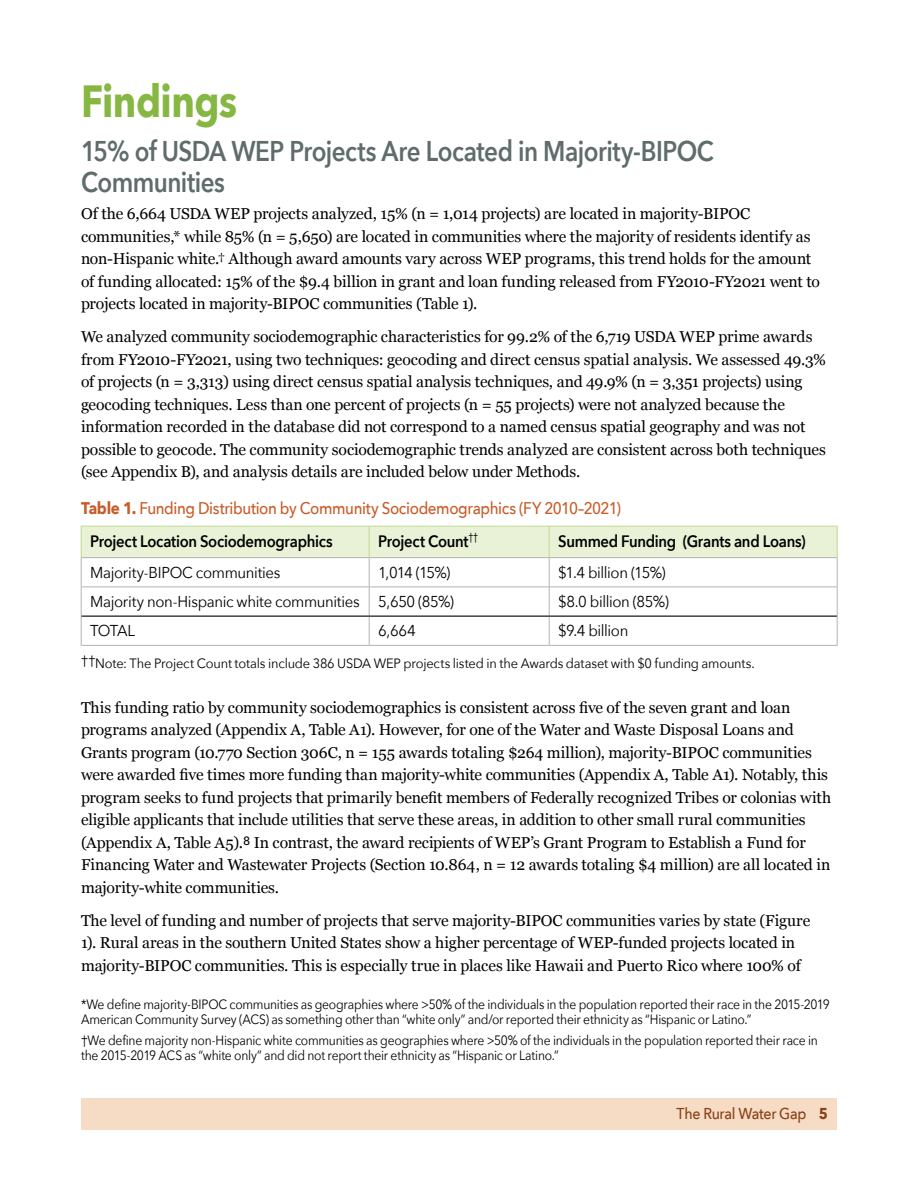
<style>
.page{position:relative;width:918px;height:1188px;background:#fff}
.page>*{position:absolute;margin:0;border:0;box-sizing:border-box;transform-origin:0 0}
.USDA_Paper_subhead{font:700 45px "Avenir Next";letter-spacing:-.015em;color:#86b742;scale:.85 1}
.USDA_paper_subsubhea{font:600 28.5px/31.5px "Avenir Next";letter-spacing:-.02em;color:#5f6c6b;scale:.85 1}
.t1{font:500 16.8px "Avenir Next";letter-spacing:-.025em;color:#c85c28;scale:.9 1}
.t2{font:600 16.5px "Avenir Next";letter-spacing:-.02em;color:#000;scale:.9 1}
.USDA_Paper_Text{font:15.75px/22.5px "Georgia";letter-spacing:-.005em;color:#000}
.t3{font:15.75px "Avenir Next";letter-spacing:-.025em;color:#000;scale:.95 1}
.t4{font:500 15.75px "Avenir Next";letter-spacing:-.02em;color:#894116;scale:.9 1}
.USDA_Paper_Text_Foot{font:13.5px/15px "Avenir Next";letter-spacing:-.02em;color:#000;scale:.9 1}
.USDA_Paper_Text_Foot-2{font:13.5px "Avenir Next";letter-spacing:-.02em;color:#000;scale:.95 1}
.s1{font-weight:700}
</style>
<div class="page">
<div style="left:81px;top:1098px;width:756px;height:32px;background:#f6dbc5"></div>
<hr style="left:81px;top:645px;width:288px;height:1px;background:#b3b3b1">
<hr style="left:369px;top:645px;width:180px;height:1px;background:#b3b3b1">
<hr style="left:549px;top:645px;width:289px;height:1px;background:#b3b3b1">
<svg style="left:81px;top:527px;width:757px;height:118px"></svg>
<hr style="left:81px;top:526px;width:288px;height:1px;background:#c5db9b">
<hr style="left:81px;top:527px;width:1px;height:30px;background:#c5db9b">
<hr style="left:369px;top:526px;width:180px;height:1px;background:#c5db9b">
<hr style="left:369px;top:527px;width:1px;height:30px;background:#c5db9b">
<hr style="left:549px;top:526px;width:289px;height:1px;background:#c5db9b">
<hr style="left:549px;top:527px;width:1px;height:30px;background:#c5db9b">
<hr style="left:837px;top:527px;width:1px;height:30px;background:#c5db9b">
<hr style="left:82px;top:616px;width:287px;height:1px;background:#000">
<hr style="left:369px;top:616px;width:180px;height:1px;background:#000">
<hr style="left:549px;top:616px;width:288px;height:1px;background:#000">
<p class="USDA_Paper_subhead" style="left:81px;top:62px;width:185px">Findings</p>
<p class="USDA_paper_subsubhea" style="left:81px;top:134px;width:746px">15% of USDA WEP Projects Are Located in Majority-BIPOC<br>Communities</p>
<p class="USDA_Paper_Text" style="left:81px;top:202px;width:740px">Of the 6,664 USDA WEP projects analyzed, 15% (n = 1,014 projects) are located in majority-BIPOC communities,* while 85% (n = 5,650) are located in communities where the majority of residents identify as non-Hispanic white.† Although award amounts vary across WEP programs, this trend holds for the amount of funding allocated: 15% of the $9.4 billion in grant and loan funding released from FY2010-FY2021 went to projects located in majority-BIPOC communities (Table 1).</p>
<p class="USDA_Paper_Text" style="left:81px;top:325px;width:747px">We analyzed community sociodemographic characteristics for 99.2% of the 6,719 USDA WEP prime awards from FY2010-FY2021, using two techniques: geocoding and direct census spatial analysis. We assessed 49.3% of projects (n = 3,313) using direct census spatial analysis techniques, and 49.9% (n = 3,351 projects) using geocoding techniques. Less than one percent of projects (n = 55 projects) were not analyzed because the information recorded in the database did not correspond to a named census spatial geography and was not possible to geocode. The community sociodemographic trends analyzed are consistent across both techniques (see Appendix B), and analysis details are included below under Methods.</p>
<p class="t1" style="left:81px;top:494px;width:601px"><span class="s1">Table 1.</span> Funding Distribution by Community Sociodemographics (FY 2010–2021)</p>
<p class="t2" style="left:90px;top:527px;width:271px">Project Location Sociodemographics</p>
<p class="t2" style="left:378px;top:527px;width:112px">Project Count<sup>††</sup></p>
<p class="t2" style="left:558px;top:527px;width:277px">Summed Funding (Grants and Loans)</p>
<p class="t3" style="left:90px;top:559px;width:202px">Majority-BIPOC communities</p>
<p class="t3" style="left:378px;top:559px;width:78px">1,014 (15%)</p>
<p class="t3" style="left:558px;top:559px;width:115px">$1.4 billion (15%)</p>
<p class="t3" style="left:90px;top:588px;width:385px">Majority non-Hispanic white communities 5,650 (85%)</p>
<p class="t3" style="left:558px;top:588px;width:118px">$8.0 billion (85%)</p>
<p class="t3" style="left:90px;top:618px;width:49px">TOTAL</p>
<p class="t3" style="left:378px;top:618px;width:41px">6,664</p>
<p class="t3" style="left:558px;top:618px;width:75px">$9.4 billion</p>
<p class="USDA_Paper_Text_Foot-2" style="left:81px;top:652px;width:710px">††Note: The Project Count totals include 386 USDA WEP projects listed in the Awards dataset with $0 funding amounts.</p>
<p class="USDA_Paper_Text" style="left:81px;top:695px;width:752px">This funding ratio by community sociodemographics is consistent across five of the seven grant and loan programs analyzed (Appendix A, Table A1). However, for one of the Water and Waste Disposal Loans and Grants program (10.770 Section 306C, n = 155 awards totaling $264 million), majority-BIPOC communities were awarded five times more funding than majority-white communities (Appendix A, Table A1). Notably, this program seeks to fund projects that primarily benefit members of Federally recognized Tribes or colonias with eligible applicants that include utilities that serve these areas, in addition to other small rural communities (Appendix A, Table A5).<sup>8</sup> In contrast, the award recipients of WEP’s Grant Program to Establish a Fund for Financing Water and Wastewater Projects (Section 10.864, n = 12 awards totaling $4 million) are all located in majority-white communities.</p>
<p class="USDA_Paper_Text" style="left:81px;top:908px;width:731px">The level of funding and number of projects that serve majority-BIPOC communities varies by state (Figure<br>1). Rural areas in the southern United States show a higher percentage of WEP-funded projects located in majority-BIPOC communities. This is especially true in places like Hawaii and Puerto Rico where 100% of</p>
<p class="USDA_Paper_Text_Foot" style="left:81px;top:996px;width:834px">*We define majority-BIPOC communities as geographies where &gt;50% of the individuals in the population reported their race in the 2015-2019<br>American Community Survey (ACS) as something other than “white only” and/or reported their ethnicity as “Hispanic or Latino.”</p>
<p class="USDA_Paper_Text_Foot" style="left:81px;top:1032px;width:820px">†We define majority non-Hispanic white communities as geographies where &gt;50% of the individuals in the population reported their race in the 2015-2019 ACS as “white only” and did not report their ethnicity as “Hispanic or Latino.”</p>
<p class="t4" style="left:677px;top:1100px;width:170px">The Rural Water Gap <span class="s1">5</span></p>
</div>
